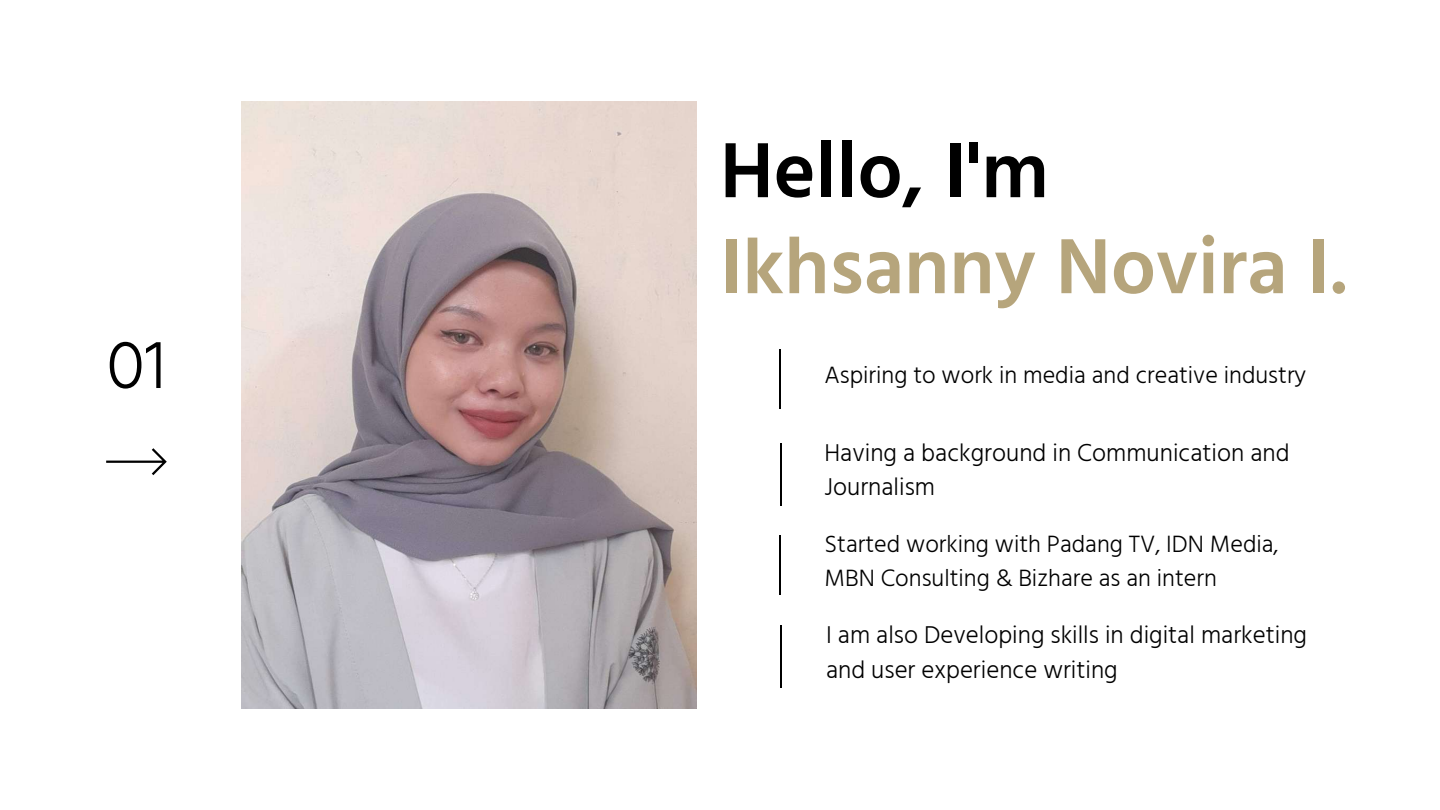
<style>
.page{position:relative;width:1440px;height:810px;background:#fff}
.page>*{position:absolute;margin:0;border:0;box-sizing:border-box;transform-origin:0 0}
.t1{font:600 80px "Hind Guntur";color:#b6a57c}
.t2{font:600 80px "Hind Guntur";color:#000}
.t3{font:300 70px "Hind Guntur";color:#000}
.t4{font:300 25px/34.5px "Hind Guntur";color:#000}
.t5{font:300 24.3px/33.5px "Hind Guntur";color:#000}
</style>
<div class="page">
<svg style="left:106px;top:448px;width:61px;height:27px"></svg>
<hr style="left:779px;top:349px;width:1px;height:60px;background:#000">
<hr style="left:780px;top:443px;width:2px;height:62px;background:#000">
<hr style="left:780px;top:625px;width:2px;height:63px;background:#000">
<img style="left:241px;top:101px;width:456px;height:608px">
<hr style="left:779px;top:535px;width:1px;height:60px;background:#000">
<h2 class="t3" style="left:107px;top:323px;width:61px">01</h2>
<h1 class="t2" style="left:720px;top:123px;width:330px">Hello, I'm</h1>
<h1 class="t1" style="left:720px;top:219px;width:629px">Ikhsanny Novira I.</h1>
<p class="t5" style="left:824px;top:358px;width:483px">Aspiring to work in media and creative industry</p>
<p class="t4" style="left:824px;top:435px;width:467px">Having a background in Communication and<br>Journalism</p>
<p class="t5" style="left:824px;top:527px;width:456px">Started working with Padang TV, IDN Media,<br>MBN Consulting &amp; Bizhare as an intern</p>
<p class="t4" style="left:826px;top:617px;width:483px">I am also Developing skills in digital marketing and user experience writing</p>
</div>
